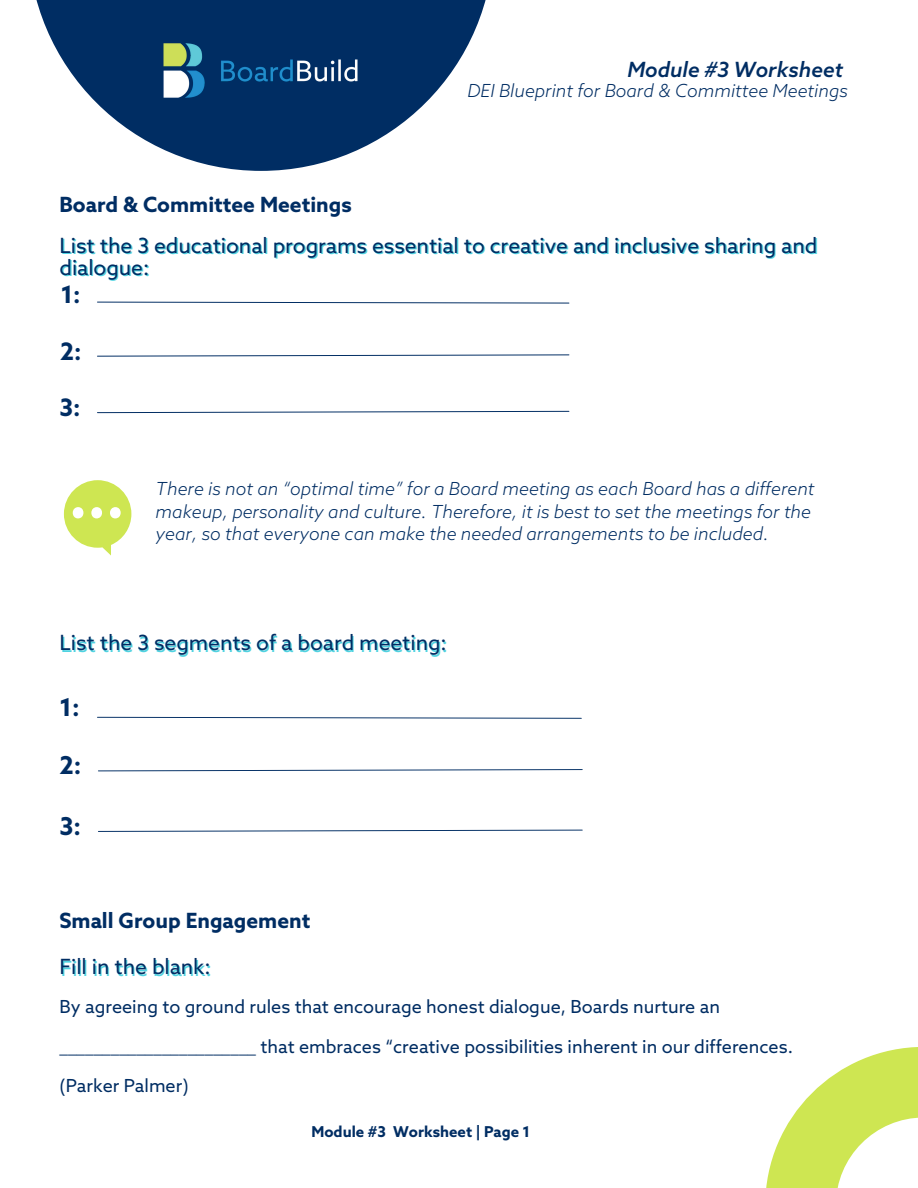
<style>
.page{position:relative;width:918px;height:1188px;background:#fff}
.page>*{position:absolute;margin:0;border:0;box-sizing:border-box;transform-origin:0 0}
.t1{font:700 24.75px "Azo Sans";color:#002d63}
.t2{font:700 24.15px "Azo Sans";color:#002d63}
.t3{font:21px/22.5px "Azo Sans";color:#002d63}
.t4{font:700 21px "Azo Sans";color:#002d63}
.t5{font:italic 500 21px "Azo Sans";color:#002d63}
.t6{font:italic 300 18px/22.5px "Azo Sans";color:#002d63}
.t7{font:18px/39.3px "Azo Sans";color:#002d63}
.t8{font:700 15px "Azo Sans";color:#002d63}
</style>
<div class="page">
<svg style="left:766px;top:1047px;width:152px;height:141px"></svg>
<svg style="left:36px;top:0;width:450px;height:171px;fill:#002d63"></svg>
<img style="left:150px;top:30px;width:221px;height:80px">
<svg style="left:97px;top:301px;width:473px;height:3px"></svg>
<svg style="left:97px;top:354px;width:473px;height:3px"></svg>
<svg style="left:97px;top:410px;width:473px;height:4px"></svg>
<svg style="left:64px;top:480px;width:67px;height:76px"></svg>
<div style="left:73px;top:507px;width:10px;height:11px;background:#fff;border-radius:50%"></div>
<div style="left:91px;top:507px;width:11px;height:11px;background:#fff;border-radius:50%"></div>
<div style="left:110px;top:507px;width:11px;height:11px;background:#fff;border-radius:50%"></div>
<svg style="left:97px;top:716px;width:485px;height:3px"></svg>
<svg style="left:98px;top:769px;width:485px;height:3px"></svg>
<svg style="left:98px;top:829px;width:485px;height:3px"></svg>
<p class="t5" style="left:627px;top:59px;width:217px">Module #3 Worksheet</p>
<p class="t6" style="left:467px;top:81px;width:382px">DEI Blueprint for Board &amp; Committee Meetings</p>
<p class="t4" style="left:59px;top:193px;width:294px">Board &amp; Committee Meetings</p>
<p class="t3" style="left:59px;top:236px;width:759px">List the 3 educational programs essential to creative and inclusive sharing and dialogue:</p>
<p class="t2" style="left:61px;top:282px;width:21px">1:</p>
<p class="t2" style="left:60px;top:339px;width:23px">2:</p>
<p class="t2" style="left:59px;top:395px;width:23px">3:</p>
<p class="t6" style="left:156px;top:479px;width:660px">There is not an “optimal time” for a Board meeting as each Board has a different makeup, personality and culture. Therefore, it is best to set the meetings for the year, so that everyone can make the needed arrangements to be included.</p>
<p class="t3" style="left:59px;top:634px;width:389px">List the 3 segments of a board meeting:</p>
<p class="t1" style="left:59px;top:695px;width:22px">1:</p>
<p class="t1" style="left:59px;top:752px;width:23px">2:</p>
<p class="t1" style="left:59px;top:813px;width:23px">3:</p>
<p class="t4" style="left:59px;top:910px;width:252px">Small Group Engagement</p>
<p class="t3" style="left:59px;top:957px;width:153px">Fill in the blank:</p>
<p class="t7" style="left:59px;top:989px;width:735px">By agreeing to ground rules that encourage honest dialogue, Boards nurture an _______________________ that embraces “creative possibilities inherent in our differences. (Parker Palmer)</p>
<p class="t8" style="left:311px;top:1124px;width:220px">Module #3 Worksheet | Page 1</p>
</div>
